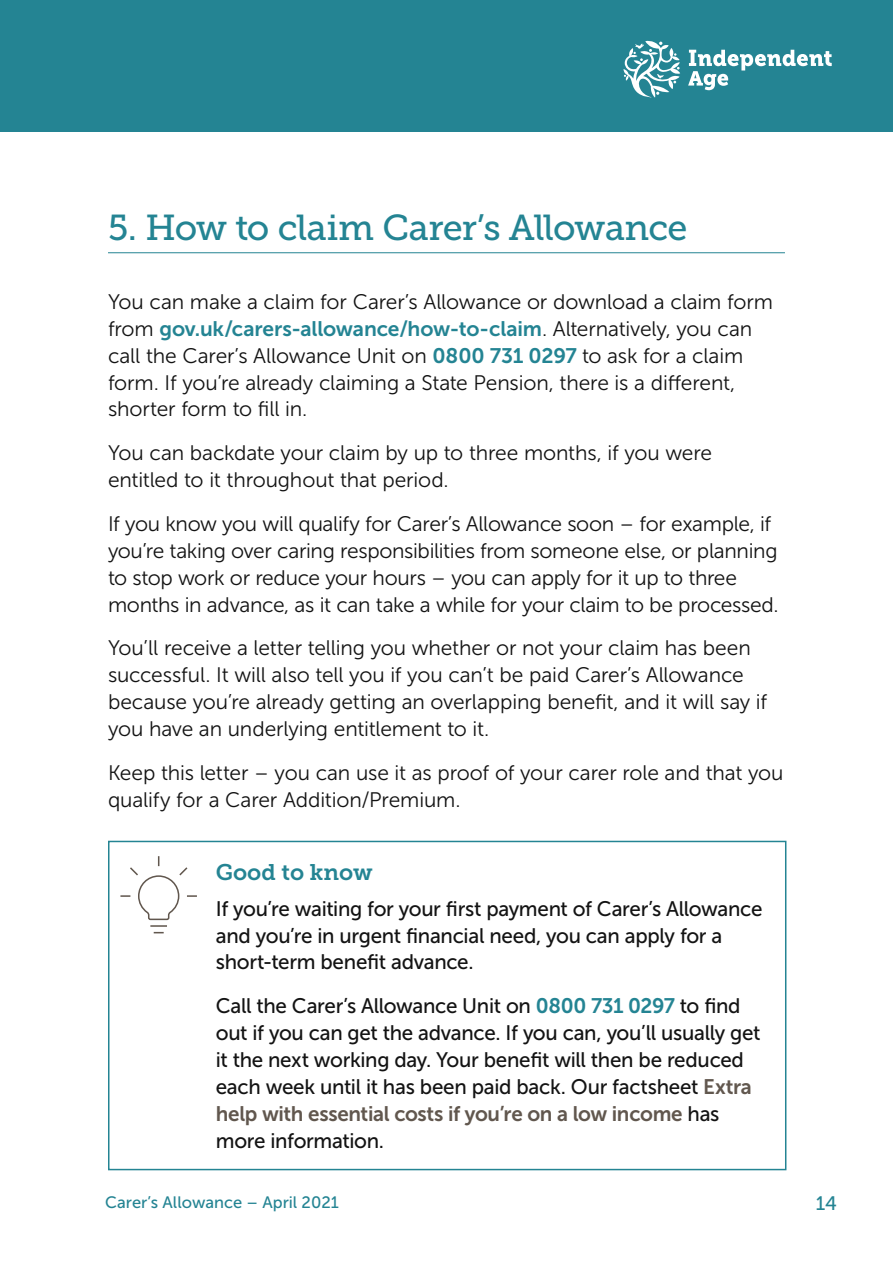
<style>
.page{position:relative;width:893px;height:1263px;background:#fff}
.page>*{position:absolute;margin:0;border:0;box-sizing:border-box;transform-origin:0 0}
.Heading_2{font:36px "Museo Slab 500";letter-spacing:-.02em;color:#248493}
.Pull_out_heading{font:22.5px "Museo Slab 700";color:#248493}
.Body_14pt{font:21px/26.8px "Museo Sans 300";letter-spacing:-.015em;color:#131313}
.Pull_out_box_text{font:21px/26.8px "Museo Sans 500";letter-spacing:-.015em;color:#131313}
.t1{font:19.5px "Museo Sans 500";color:#248493}
.t2{font:16.5px "Museo Sans 500";color:#248493}
.s1{font-family:"Museo Sans 700";color:#248493}
.s2{font-family:"Museo Sans 700";color:#61574e}
</style>
<div class="page">
<div style="left:0;top:0;width:893px;height:132px;background:#248493"></div>
<svg style="left:623px;top:41px;width:57px;height:57px"></svg>
<svg style="left:688px;top:50px;width:144px;height:40px"></svg>
<svg style="left:120px;top:856px;width:77px;height:77px"></svg>
<hr style="left:108px;top:252px;width:677px;height:1px;background:#248493">
<div style="left:108px;top:841px;width:678px;height:329px;border:2px solid #248493"></div>
<h2 class="Heading_2" style="left:108px;top:207px;width:581px">5. How to claim Carer’s Allowance</h2>
<p class="Body_14pt" style="left:108px;top:288px;width:666px">You can make a claim for Carer’s Allowance or download a claim form from <span class="s1">gov.uk/carers-allowance/how-to-claim</span>. Alternatively, you can call the Carer’s Allowance Unit on <span class="s1">0800 731 0297</span> to ask for a claim form. If you’re already claiming a State Pension, there is a different, shorter form to fill in.</p>
<p class="Body_14pt" style="left:108px;top:440px;width:606px">You can backdate your claim by up to three months, if you were entitled to it throughout that period.</p>
<p class="Body_14pt" style="left:108px;top:510px;width:672px">If you know you will qualify for Carer’s Allowance soon – for example, if you’re taking over caring responsibilities from someone else, or planning to stop work or reduce your hours – you can apply for it up to three months in advance, as it can take a while for your claim to be processed.</p>
<p class="Body_14pt" style="left:108px;top:635px;width:661px">You’ll receive a letter telling you whether or not your claim has been successful. It will also tell you if you can’t be paid Carer’s Allowance because you’re already getting an overlapping benefit, and it will say if you have an underlying entitlement to it.</p>
<p class="Body_14pt" style="left:108px;top:759px;width:677px">Keep this letter – you can use it as proof of your carer role and that you qualify for a Carer Addition/Premium.</p>
<h3 class="Pull_out_heading" style="left:216px;top:860px;width:158px">Good to know</h3>
<p class="Pull_out_box_text" style="left:216px;top:895px;width:548px">If you’re waiting for your first payment of Carer’s Allowance and you’re in urgent financial need, you can apply for a short-term benefit advance.</p>
<p class="Pull_out_box_text" style="left:216px;top:993px;width:546px">Call the Carer’s Allowance Unit on <span class="s1">0800 731 0297</span> to find out if you can get the advance. If you can, you’ll usually get it the next working day. Your benefit will then be reduced each week until it has been paid back. Our factsheet <span class="s2">Extra help with essential costs if you’re on a low income</span> has more information.</p>
<p class="t2" style="left:105px;top:1194px;width:235px">Carer’s Allowance – April 2021</p>
<p class="t1" style="left:816px;top:1192px;width:23px">14</p>
</div>
